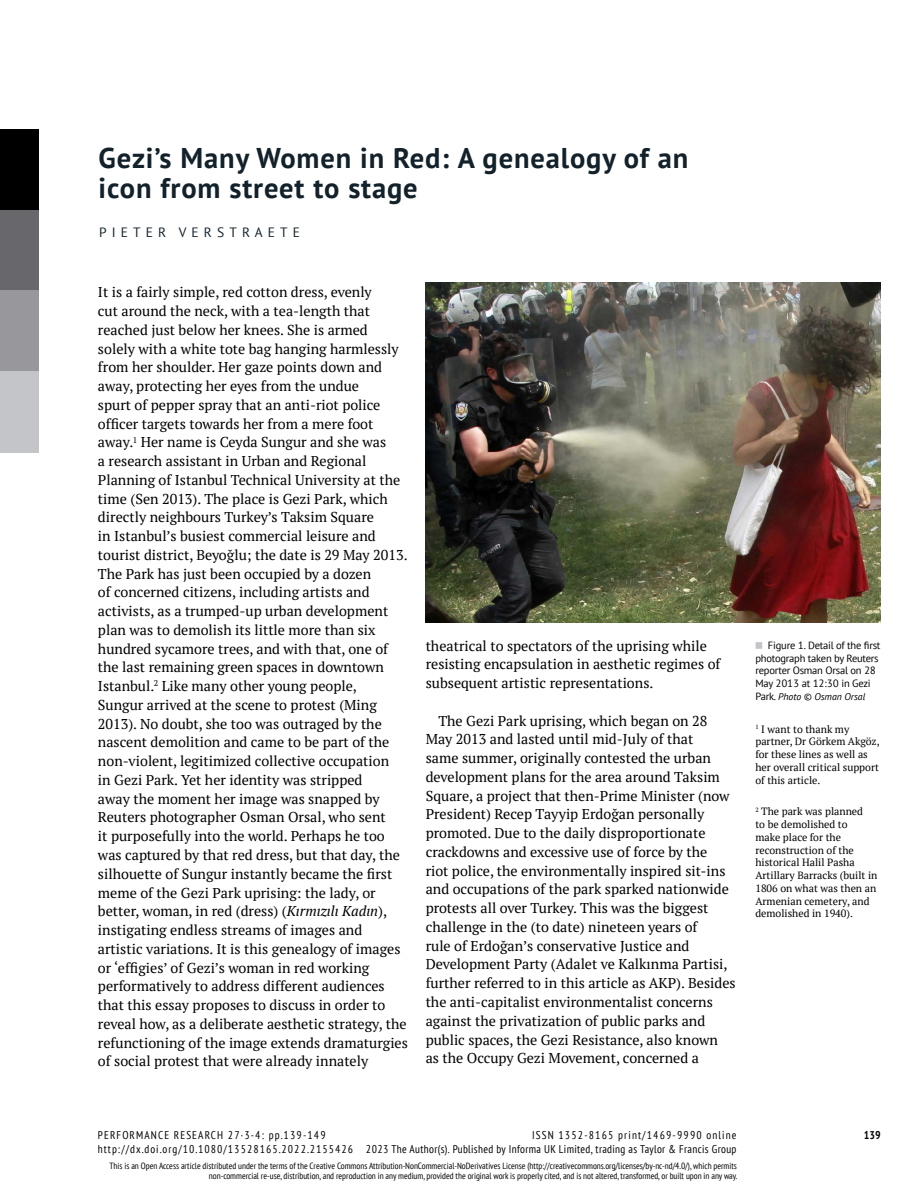
<style>
.page{position:relative;width:915px;height:1191px;background:#fff}
.page>*{position:absolute;margin:0;border:0;box-sizing:border-box;transform-origin:0 0}
.t1{font:700 28.5px/30px "PT Sans";letter-spacing:.03em;color:#12212a}
.t2{font:14.25px/18.8px "PT Serif";color:#000}
.t3{font:13.5px "PT Sans";letter-spacing:.38em;color:#12212a}
.t4{font:condensed 11.25px/13.5px "PT Sans";letter-spacing:.03em;color:#000;text-align:right}
.t5{font:condensed 11.25px/13.6px "PT Sans";letter-spacing:.09em;color:#000}
.t6{font:700 condensed 11.25px "PT Sans";color:#000}
.t7{font:10.5px/12.8px "PT Serif";color:#000}
.t8{font:10.5px/12.8px "PT Sans";letter-spacing:-.02em;color:#000}
.t9{font:italic 9.75px "PT Sans";color:#000}
.t10{font:condensed 9px/10.5px "PT Sans";color:#000;text-align:right}
.s1{font-style:italic}
.s2{font-family:"Instantdecor";font-size:12px;color:#c3c5c8}
.s3{font-style:normal;font-size:10.5px}
</style>
<div class="page">
<div style="left:0;top:130px;width:38px;height:81px;background:#000"></div>
<div style="left:0;top:211px;width:38px;height:81px;background:#68676c"></div>
<div style="left:0;top:290px;width:38px;height:81px;background:#98989c"></div>
<div style="left:0;top:371px;width:38px;height:81px;background:#c3c5c8"></div>
<img style="left:425px;top:282px;width:455px;height:341px">
<h1 class="t1" style="left:99px;top:142px;width:591px">Gezi’s Many Women in Red: A genealogy of an icon from street to stage</h1>
<p class="t3" style="left:99px;top:224px;width:202px">PIETER VERSTRAETE</p>
<p class="t2" style="left:98px;top:283px;width:311px">It is a fairly simple, red cotton dress, evenly<br>cut around the neck, with a tea-length that reached just below her knees. She is armed solely with a white tote bag hanging harmlessly from her shoulder. Her gaze points down and away, protecting her eyes from the undue<br>spurt of pepper spray that an anti-riot police officer targets towards her from a mere foot away.<sup>1</sup> Her name is Ceyda Sungur and she was<br>a research assistant in Urban and Regional Planning of Istanbul Technical University at the time (Sen 2013). The place is Gezi Park, which directly neighbours Turkey’s Taksim Square<br>in Istanbul’s busiest commercial leisure and tourist district, Beyoğlu; the date is 29 May 2013.<br>The Park has just been occupied by a dozen<br>of concerned citizens, including artists and activists, as a trumped-up urban development plan was to demolish its little more than six hundred sycamore trees, and with that, one of the last remaining green spaces in downtown Istanbul.<sup>2</sup> Like many other young people,<br>Sungur arrived at the scene to protest (Ming 2013). No doubt, she too was outraged by the nascent demolition and came to be part of the non-violent, legitimized collective occupation<br>in Gezi Park. Yet her identity was stripped<br>away the moment her image was snapped by Reuters photographer Osman Orsal, who sent<br>it purposefully into the world. Perhaps he too was captured by that red dress, but that day, the silhouette of Sungur instantly became the first meme of the Gezi Park uprising: the lady, or better, woman, in red (dress) (<span class="s1">Kırmızılı Kadın</span>), instigating endless streams of images and artistic variations. It is this genealogy of images or ‘effigies’ of Gezi’s woman in red working performatively to address different audiences that this essay proposes to discuss in order to reveal how, as a deliberate aesthetic strategy, the refunctioning of the image extends dramaturgies of social protest that were already innately</p>
<p class="t2" style="left:425px;top:636px;width:296px">theatrical to spectators of the uprising while resisting encapsulation in aesthetic regimes of subsequent artistic representations.</p>
<p class="t2" style="left:425px;top:711px;width:311px;text-indent:13px">The Gezi Park uprising, which began on 28<br>May 2013 and lasted until mid-July of that<br>same summer, originally contested the urban development plans for the area around Taksim Square, a project that then-Prime Minister (now President) Recep Tayyip Erdoğan personally promoted. Due to the daily disproportionate crackdowns and excessive use of force by the<br>riot police, the environmentally inspired sit-ins and occupations of the park sparked nationwide protests all over Turkey. This was the biggest challenge in the (to date) nineteen years of<br>rule of Erdoğan’s conservative Justice and Development Party (Adalet ve Kalkınma Partisi, further referred to in this article as AKP). Besides the anti-capitalist environmentalist concerns against the privatization of public parks and public spaces, the Gezi Resistance, also known<br>as the Occupy Gezi Movement, concerned a</p>
<p class="t7" style="left:755px;top:722px;width:126px"><sup>1</sup> I want to thank my partner, Dr Görkem Akgöz, for these lines as well as her overall critical support of this article.</p>
<p class="t8" style="left:755px;top:638px;width:126px"><span class="s2">q</span> Figure 1. Detail of the first photograph taken by Reuters reporter Osman Orsal on 28<br>May 2013 at 12:30 in Gezi</p>
<p class="t9" style="left:755px;top:690px;width:111px"><span class="s3">Park.</span> Photo © Osman Orsal</p>
<p class="t7" style="left:755px;top:805px;width:123px"><sup>2</sup> The park was planned<br>to be demolished to<br>make place for the reconstruction of the historical Halil Pasha<br>Artillary Barracks (built in<br>1806 on what was then an<br>Armenian cemetery, and demolished in 1940).</p>
<p class="t5" style="left:98px;top:1128px;width:257px">PERFORMANCE RESEARCH 27·3-4: pp.139-149 http://dx.doi.org/10.1080/13528165.2022.2155426</p>
<p class="t4" style="left:366px;top:1128px;width:372px">ISSN 1352-8165 print/1469-9990 online<br>2023 The Author(s). Published by Informa UK Limited, trading as Taylor &amp; Francis Group</p>
<p class="t6" style="left:863px;top:1127px;width:19px">139</p>
<p class="t10" style="left:109px;top:1160px;width:629px">This is an Open Access article distributed under the terms of the Creative Commons Attribution-NonCommercial-NoDerivatives License (http://creativecommons.org/licenses/by-nc-nd/4.0/), which permits non-commercial re-use, distribution, and reproduction in any medium, provided the original work is properly cited, and is not altered, transformed, or built upon in any way.</p>
</div>
